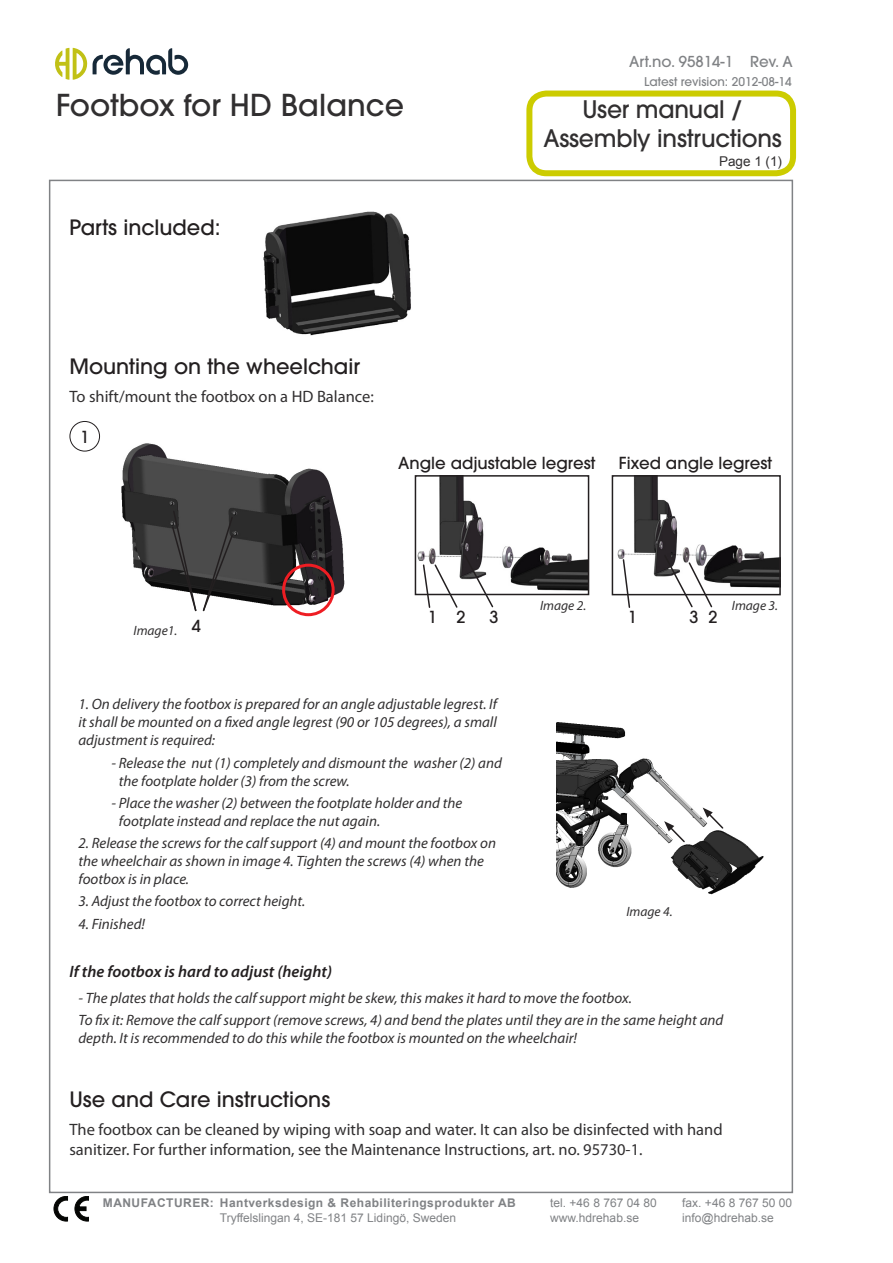
<style>
.page{position:relative;width:893px;height:1263px;background:#fff}
.page>*{position:absolute;margin:0;border:0;box-sizing:border-box;transform-origin:0 0}
.t1{font:500 30px "ITC Avant Garde Pro";color:#312f30}
.t2{font:500 24px "ITC Avant Garde Pro";letter-spacing:-.01em;color:#312f30}
.Rubrik_1{font:500 21px "ITC Avant Garde Pro";color:#231f20}
.brödtext{font:16.5px/19.8px "Myriad Pro";color:#312f30}
.t3{font:500 16.5px "ITC Avant Garde Pro";color:#231f20}
.Rubrik_1-2{font:italic 600 16.5px "Myriad Pro";color:#231f20}
.brödtext-2{font:italic 15px/18px "Myriad Pro";color:#312f30}
.t4{font:500 15px "ITC Avant Garde Pro";color:#808285}
.brödtext-3{font:italic 13.5px "Myriad Pro";color:#312f30}
.t5{font:13.5px "Arial";color:#312f30}
.t6{font:12px "Arial";color:#808285}
.t7{font:700 12px "Arial";letter-spacing:.04em;color:#808285}
.t8{font:500 12px "ITC Avant Garde Pro";color:#808285}
</style>
<div class="page">
<svg style="left:55px;top:48px;width:133px;height:32px"></svg>
<div style="left:526px;top:91px;width:270px;height:85px;border:6px solid #cc0;border-radius:17px"></div>
<svg style="left:75px;top:1196px;width:14px;height:25px"></svg>
<svg style="left:54px;top:1196px;width:14px;height:25px"></svg>
<img style="left:557px;top:722px;width:207px;height:173px">
<div style="left:69px;top:421px;width:31px;height:31px;border:1px solid #231f20;border-radius:50%"></div>
<img style="left:418px;top:478px;width:168px;height:113px">
<div style="left:415px;top:475px;width:174px;height:120px;border:2px solid #231f20"></div>
<img style="left:617px;top:478px;width:161px;height:110px">
<div style="left:612px;top:475px;width:169px;height:120px;border:2px solid #231f20"></div>
<img style="left:121px;top:443px;width:224px;height:167px">
<div style="left:282px;top:564px;width:53px;height:52px;border:3px solid #ee1d23;border-radius:50%"></div>
<svg style="left:622px;top:558px;width:9px;height:50px"></svg>
<svg style="left:664px;top:821px;width:22px;height:23px"></svg>
<svg style="left:703px;top:807px;width:22px;height:23px"></svg>
<svg style="left:422px;top:553px;width:72px;height:55px"></svg>
<svg style="left:171px;top:509px;width:63px;height:103px"></svg>
<svg style="left:663px;top:553px;width:50px;height:55px"></svg>
<img style="left:263px;top:211px;width:148px;height:125px">
<p class="t1" style="left:56px;top:86px;width:349px">Footbox for HD Balance</p>
<p class="Rubrik_1" style="left:69px;top:214px;width:153px">Parts included:</p>
<p class="Rubrik_1" style="left:69px;top:353px;width:292px">Mounting on the wheelchair</p>
<p class="brödtext" style="left:69px;top:386px;width:306px">To shift/mount the footbox on a HD Balance:</p>
<p class="t3" style="left:80px;top:426px;width:11px">1</p>
<p class="t4" style="left:629px;top:52px;width:105px">Art.no. 95814-1</p>
<p class="t4" style="left:750px;top:52px;width:44px">Rev. A</p>
<p class="t8" style="left:644px;top:74px;width:149px">Latest revision: 2012-08-14</p>
<p class="t2" style="left:582px;top:94px;width:162px">User manual /</p>
<p class="t2" style="left:544px;top:123px;width:240px">Assembly instructions</p>
<p class="t5" style="left:719px;top:152px;width:65px">Page 1 (1)</p>
<p class="brödtext-3" style="left:134px;top:622px;width:45px">Image1.</p>
<p class="t3" style="left:192px;top:615px;width:11px">4</p>
<p class="t3" style="left:398px;top:453px;width:199px">Angle adjustable legrest</p>
<p class="t3" style="left:619px;top:453px;width:155px">Fixed angle legrest</p>
<p class="brödtext-3" style="left:540px;top:597px;width:48px">Image 2.</p>
<p class="brödtext-3" style="left:732px;top:597px;width:48px">Image 3.</p>
<p class="t3" style="left:428px;top:607px;width:11px">1</p>
<p class="t3" style="left:457px;top:607px;width:11px">2</p>
<p class="t3" style="left:489px;top:607px;width:11px">3</p>
<p class="t3" style="left:628px;top:607px;width:11px">1</p>
<p class="t3" style="left:708px;top:607px;width:11px">2</p>
<p class="t3" style="left:689px;top:607px;width:11px">3</p>
<p class="brödtext-2" style="left:78px;top:695px;width:420px;text-align:justify">1. On delivery the footbox is prepared for an angle adjustable legrest. If it shall be mounted on a fixed angle legrest (90 or 105 degrees), a small adjustment is required:</p>
<p class="brödtext-2" style="left:119px;top:753px;width:384px;text-indent:-8px">- Release the nut (1) completely and dismount the washer (2) and the footplate holder (3) from the screw.</p>
<p class="brödtext-2" style="left:119px;top:793px;width:345px;text-indent:-8px">- Place the washer (2) between the footplate holder and the footplate instead and replace the nut again.</p>
<p class="brödtext-2" style="left:78px;top:834px;width:419px">2. Release the screws for the calf support (4) and mount the footbox on the wheelchair as shown in image 4. Tighten the screws (4) when the footbox is in place.</p>
<p class="brödtext-2" style="left:78px;top:892px;width:228px">3. Adjust the footbox to correct height.</p>
<p class="brödtext-2" style="left:78px;top:914px;width:68px">4. Finished!</p>
<p class="Rubrik_1-2" style="left:69px;top:961px;width:264px">If the footbox is hard to adjust (height)</p>
<p class="brödtext-2" style="left:78px;top:989px;width:555px">- The plates that holds the calf support might be skew, this makes it hard to move the footbox.</p>
<p class="brödtext-2" style="left:78px;top:1011px;width:646px">To fix it: Remove the calf support (remove screws, 4) and bend the plates until they are in the same height and depth. It is recommended to do this while the footbox is mounted on the wheelchair!</p>
<p class="brödtext-3" style="left:626px;top:903px;width:48px">Image 4.</p>
<p class="Rubrik_1" style="left:69px;top:1086px;width:262px">Use and Care instructions</p>
<p class="brödtext" style="left:69px;top:1119px;width:655px">The footbox can be cleaned by wiping with soap and water. It can also be disinfected with hand sanitizer. For further information, see the Maintenance Instructions, art. no. 95730-1.</p>
<p class="t7" style="left:103px;top:1195px;width:415px">MANUFACTURER: Hantverksdesign &amp; Rehabiliteringsprodukter AB</p>
<p class="t6" style="left:220px;top:1210px;width:238px">Tryffelslingan 4, SE-181 57 Lidingö, Sweden</p>
<p class="t6" style="left:550px;top:1195px;width:108px">tel. +46 8 767 04 80</p>
<p class="t6" style="left:682px;top:1195px;width:111px">fax. +46 8 767 50 00</p>
<p class="t6" style="left:550px;top:1210px;width:90px">www.hdrehab.se</p>
<p class="t6" style="left:682px;top:1210px;width:93px">info@hdrehab.se</p>
</div>
